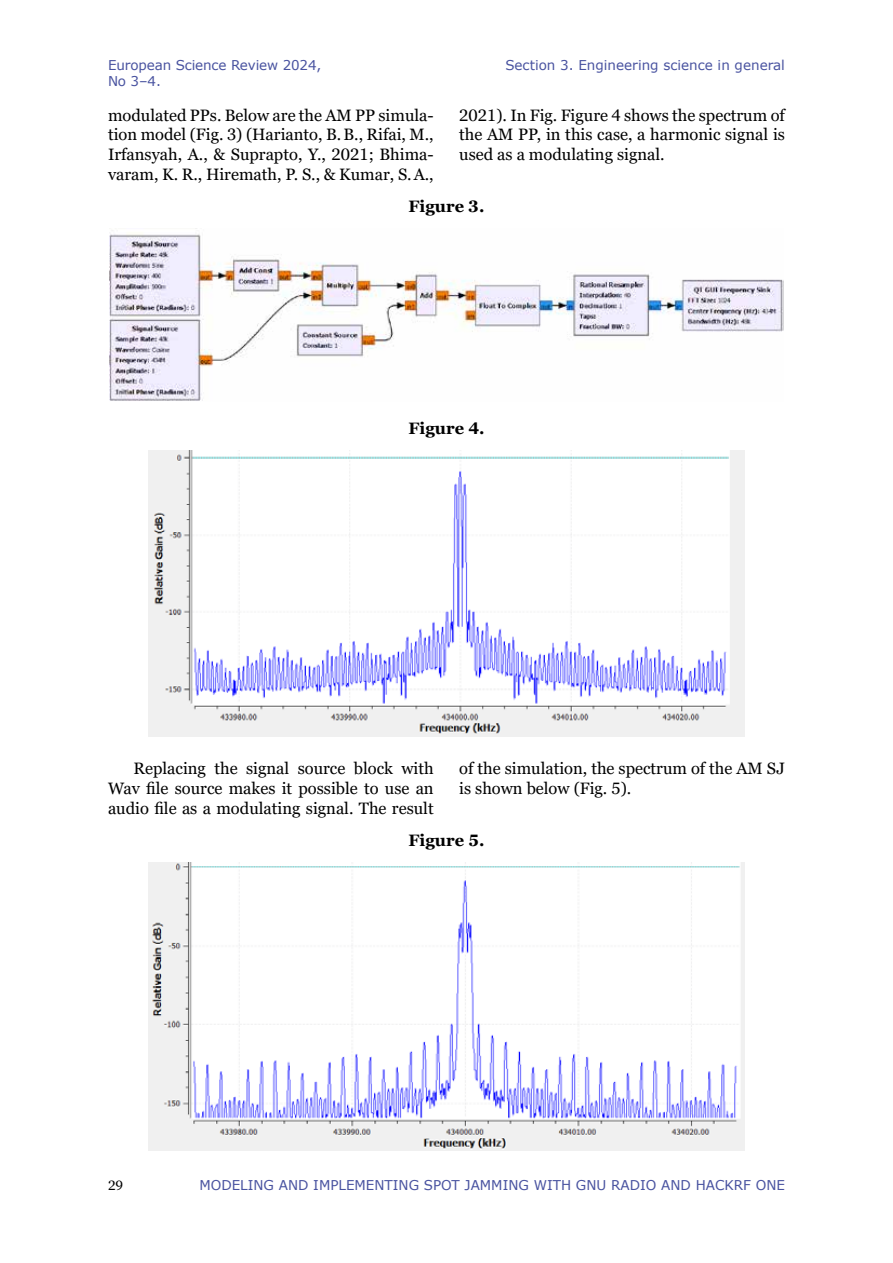
<style>
.page{position:relative;width:893px;height:1263px;background:#fff}
.page>*{position:absolute;margin:0;border:0;box-sizing:border-box;transform-origin:0 0}
.t1{font:16.5px/19.8px "Georgia Pro";color:#000;text-align:justify}
.t2{font:700 16.5px "Georgia Pro";color:#000}
.t3{font:13.5px/16.2px "Verdana";color:#4953a0}
.t4{font:13.5px "Georgia Pro";color:#000}
</style>
<div class="page">
<img style="left:109px;top:230px;width:675px;height:171px">
<img style="left:149px;top:450px;width:595px;height:287px">
<img style="left:149px;top:862px;width:595px;height:289px">
<p class="t3" style="left:108px;top:57px;width:215px">European Science Review 2024,<br>No 3–4.</p>
<p class="t3" style="left:505px;top:57px;width:281px">Section 3. Engineering science in general</p>
<p class="t1" style="left:108px;top:106px;width:327px">modulated PPs. Below are the AM PP simula&shy;tion model (Fig. 3) (Harianto, B.B., Rifai, M., Irfansyah, A., &amp; Suprapto, Y., 2021; Bhima&shy;varam, K. R., Hiremath, P. S., &amp; Kumar, S.A.,</p>
<p class="t1" style="left:459px;top:106px;width:327px">2021). In Fig. Figure 4 shows the spectrum of the AM PP, in this case, a harmonic signal is used as a modulating signal.</p>
<p class="t2" style="left:408px;top:197px;width:77px">Figure 3.</p>
<p class="t2" style="left:408px;top:419px;width:77px">Figure 4.</p>
<p class="t1" style="left:108px;top:759px;width:327px;text-indent:26px">Replacing the signal source block with Wav file source makes it possible to use an audio file as a modulating signal. The result</p>
<p class="t1" style="left:459px;top:759px;width:327px">of the simulation, the spectrum of the AM SJ is shown below (Fig. 5).</p>
<p class="t2" style="left:408px;top:831px;width:77px">Figure 5.</p>
<p class="t4" style="left:108px;top:1178px;width:17px">29</p>
<p class="t3" style="left:199px;top:1177px;width:587px">MODELING AND IMPLEMENTING SPOT JAMMING WITH GNU RADIO AND HACKRF ONE</p>
</div>
